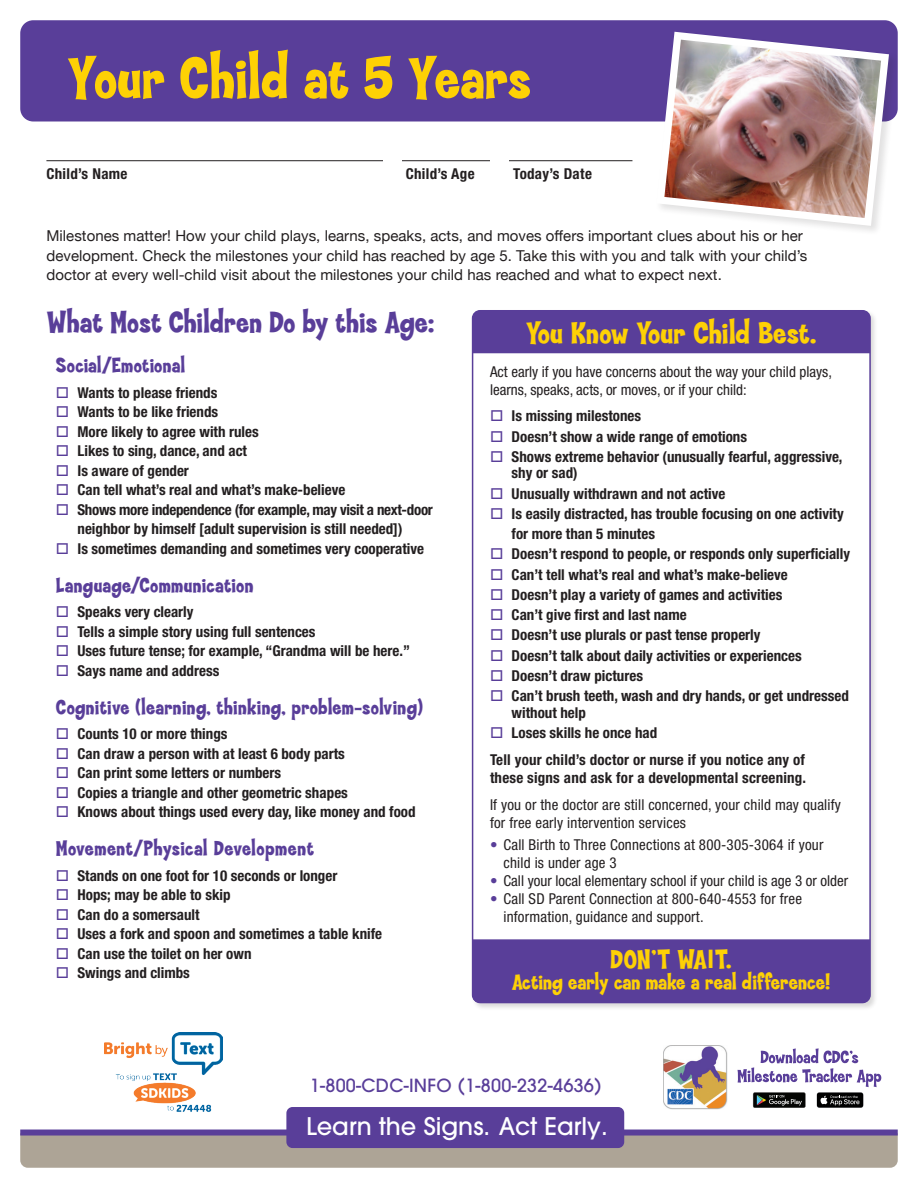
<style>
.page{position:relative;width:918px;height:1188px;background:#fff}
.page>*{position:absolute;margin:0;border:0;box-sizing:border-box;transform-origin:0 0}
.t1{font:800 61.5px "Coop";color:#fed105}
.t2{font:800 32.25px "Coop";letter-spacing:-.005em;color:#fed105}
.t3{font:800 31.5px "Coop";letter-spacing:-.005em;color:#593e99}
.t4{font:800 27.75px "Coop";color:#fed105}
.t5{font:500 24.15px "Avant Garde";color:#fff}
.t6{font:800 22.5px "Coop";letter-spacing:-.005em;color:#fed105}
.t7{font:800 21.75px "Coop";letter-spacing:.015em;color:#593e99}
.t8{font:500 18px "Avant Garde";letter-spacing:.015em;color:#593e99}
.t9{font:700 condensed 15px/16.5px "Helvetica Neue";color:#231f20}
.t10{font:condensed 15px/18px "Helvetica Neue";letter-spacing:.015em;color:#231f20}
.t11{font:15px/19.5px "Helvetica Neue";letter-spacing:.005em;color:#231f20}
.t12{font:700 condensed 15px "Helvetica Neue";letter-spacing:.02em;color:#231f20}
.s1{color:#593e99}
.s2{font-family:"Helvetica Neue";font-weight:700;font-stretch:condensed;font-size:25.5px}
</style>
<div class="page">
<div style="left:20px;top:20px;width:878px;height:102px;background:#593e99;border-radius:13px"></div>
<hr style="left:46px;top:160px;width:586px;height:1px;background:#231f20">
<div style="left:383px;top:155px;width:19px;height:13px;background:#fff"></div>
<div style="left:490px;top:155px;width:19px;height:12px;background:#fff"></div>
<div style="left:655px;top:30px;width:244px;height:206px;background:#231f20;opacity:.13"></div>
<svg style="left:656px;top:32px;width:233px;height:194px"></svg>
<img style="left:664px;top:40px;width:217px;height:178px">
<div style="left:471px;top:309px;width:407px;height:702px;background:#231f20;opacity:.17"></div>
<div style="left:473px;top:311px;width:397px;height:691px;background:#fff;border-radius:8px"></div>
<div style="left:473px;top:939px;width:397px;height:64px;background:#593e99"></div>
<div style="left:473px;top:311px;width:397px;height:42px;background:#593e99"></div>
<div style="left:20px;top:1136px;width:878px;height:32px;background:#ada496"></div>
<div style="left:20px;top:1130px;width:878px;height:6px;background:#593e99"></div>
<div style="left:286px;top:1107px;width:338px;height:41px;background:#593e99;border-radius:6px"></div>
<img style="left:663px;top:1046px;width:64px;height:64px">
<svg style="left:738px;top:1048px;width:143px;height:60px"></svg>
<img style="left:105px;top:1032px;width:118px;height:80px">
<h1 class="t1" style="left:68px;top:45px;width:465px">Your Child at 5 Years</h1>
<p class="t12" style="left:46px;top:165px;width:83px">Child’s Name</p>
<p class="t12" style="left:406px;top:165px;width:70px">Child’s Age</p>
<p class="t12" style="left:513px;top:165px;width:80px">Today’s Date</p>
<p class="t11" style="left:46px;top:227px;width:763px">Milestones matter! How your child plays, learns, speaks, acts, and moves offers important clues about his or her development. Check the milestones your child has reached by age 5. Take this with you and talk with your child’s doctor at every well-child visit about the milestones your child has reached and what to expect next.</p>
<h3 class="t3" style="left:47px;top:305px;width:389px">What Most Children Do by this Age:</h3>
<h3 class="t7" style="left:56px;top:354px;width:131px">Social/Emotional</h3>
<p class="t9" style="left:56px;top:384px;width:163px"><span class="s1">□</span> Wants to please friends</p>
<p class="t9" style="left:56px;top:403px;width:164px"><span class="s1">□</span> Wants to be like friends</p>
<p class="t9" style="left:56px;top:423px;width:204px"><span class="s1">□</span> More likely to agree with rules</p>
<p class="t9" style="left:56px;top:442px;width:193px"><span class="s1">□</span> Likes to sing, dance, and act</p>
<p class="t9" style="left:56px;top:462px;width:135px"><span class="s1">□</span> Is aware of gender</p>
<p class="t9" style="left:56px;top:481px;width:291px"><span class="s1">□</span> Can tell what’s real and what’s make-believe</p>
<p class="t9" style="left:56px;top:499px;width:378px;line-height:19.5px;text-align:center"><span class="s1">□</span> Shows more independence (for example, may visit a next-door neighbor by himself [adult supervision is still needed])</p>
<p class="t9" style="left:56px;top:540px;width:370px"><span class="s1">□</span> Is sometimes demanding and sometimes very cooperative</p>
<h3 class="t7" style="left:56px;top:573px;width:199px">Language/Communication</h3>
<p class="t9" style="left:56px;top:603px;width:139px"><span class="s1">□</span> Speaks very clearly</p>
<p class="t9" style="left:56px;top:623px;width:261px"><span class="s1">□</span> Tells a simple story using full sentences</p>
<p class="t9" style="left:56px;top:642px;width:356px"><span class="s1">□</span> Uses future tense; for example, “Grandma will be here.”</p>
<p class="t9" style="left:56px;top:662px;width:165px"><span class="s1">□</span> Says name and address</p>
<h3 class="t7" style="left:56px;top:695px;width:369px">Cognitive (learning, thinking, problem-solving)</h3>
<p class="t9" style="left:56px;top:725px;width:173px"><span class="s1">□</span> Counts 10 or more things</p>
<p class="t9" style="left:56px;top:745px;width:290px"><span class="s1">□</span> Can draw a person with at least 6 body parts</p>
<p class="t9" style="left:56px;top:764px;width:227px"><span class="s1">□</span> Can print some letters or numbers</p>
<p class="t9" style="left:56px;top:784px;width:294px"><span class="s1">□</span> Copies a triangle and other geometric shapes</p>
<p class="t9" style="left:56px;top:803px;width:361px"><span class="s1">□</span> Knows about things used every day, like money and food</p>
<h3 class="t7" style="left:56px;top:837px;width:260px">Movement/Physical Development</h3>
<p class="t9" style="left:56px;top:867px;width:283px"><span class="s1">□</span> Stands on one foot for 10 seconds or longer</p>
<p class="t9" style="left:56px;top:886px;width:176px"><span class="s1">□</span> Hops; may be able to skip</p>
<p class="t9" style="left:56px;top:906px;width:145px"><span class="s1">□</span> Can do a somersault</p>
<p class="t9" style="left:56px;top:925px;width:328px"><span class="s1">□</span> Uses a fork and spoon and sometimes a table knife</p>
<p class="t9" style="left:56px;top:945px;width:197px"><span class="s1">□</span> Can use the toilet on her own</p>
<p class="t9" style="left:56px;top:964px;width:135px"><span class="s1">□</span> Swings and climbs</p>
<h2 class="t2" style="left:526px;top:315px;width:292px">You Know Your Child Best.</h2>
<p class="t10" style="left:490px;top:363px;width:344px">Act early if you have concerns about the way your child plays, learns, speaks, acts, or moves, or if your child:</p>
<p class="t9" style="left:490px;top:408px;width:153px"><span class="s1">□</span> Is missing milestones</p>
<p class="t9" style="left:490px;top:428px;width:259px"><span class="s1">□</span> Doesn’t show a wide range of emotions</p>
<p class="t9" style="left:512px;top:448px;width:332px;text-indent:-22px"><span class="s1">□</span> Shows extreme behavior (unusually fearful, aggressive, shy or sad)</p>
<p class="t9" style="left:490px;top:485px;width:237px"><span class="s1">□</span> Unusually withdrawn and not active</p>
<p class="t9" style="left:512px;top:503px;width:334px;line-height:20.2px;text-indent:-22px"><span class="s1">□</span> Is easily distracted, has trouble focusing on one activity for more than 5 minutes</p>
<p class="t9" style="left:490px;top:546px;width:362px"><span class="s1">□</span> Doesn’t respond to people, or responds only superficially</p>
<p class="t9" style="left:490px;top:566px;width:299px"><span class="s1">□</span> Can’t tell what’s real and what’s make-believe</p>
<p class="t9" style="left:490px;top:586px;width:294px"><span class="s1">□</span> Doesn’t play a variety of games and activities</p>
<p class="t9" style="left:490px;top:606px;width:198px"><span class="s1">□</span> Can’t give first and last name</p>
<p class="t9" style="left:490px;top:627px;width:272px"><span class="s1">□</span> Doesn’t use plurals or past tense properly</p>
<p class="t9" style="left:490px;top:647px;width:313px"><span class="s1">□</span> Doesn’t talk about daily activities or experiences</p>
<p class="t9" style="left:490px;top:667px;width:155px"><span class="s1">□</span> Doesn’t draw pictures</p>
<p class="t9" style="left:512px;top:687px;width:339px;text-indent:-22px"><span class="s1">□</span> Can’t brush teeth, wash and dry hands, or get undressed without help</p>
<p class="t9" style="left:490px;top:719px;width:317px;line-height:27px"><span class="s1">□</span> Loses skills he once had<br>Tell your child’s doctor or nurse if you notice any of</p>
<p class="t9" style="left:490px;top:769px;width:318px">these signs and ask for a developmental screening.</p>
<p class="t10" style="left:490px;top:796px;width:352px">If you or the doctor are still concerned, your child may qualify for free early intervention services</p>
<p class="t10" style="left:504px;top:836px;width:322px;text-indent:-14px"><span class="s1">•</span> Call Birth to Three Connections at 800-305-3064 if your child is under age 3</p>
<p class="t10" style="left:490px;top:872px;width:360px"><span class="s1">•</span> Call your local elementary school if your child is age 3 or older</p>
<p class="t10" style="left:504px;top:890px;width:300px;text-indent:-14px"><span class="s1">•</span> Call SD Parent Connection at 800-640-4553 for free information, guidance and support.</p>
<h3 class="t4" style="left:610px;top:944px;width:123px">DON’T WA<span class="s2">I</span>T.</h3>
<h3 class="t6" style="left:512px;top:970px;width:320px">Acting early can make a real difference!</h3>
<p class="t8" style="left:310px;top:1075px;width:293px">1-800-CDC-INFO (1-800-232-4636)</p>
<h3 class="t5" style="left:306px;top:1112px;width:303px">Learn the Signs. Act Early.</h3>
</div>
